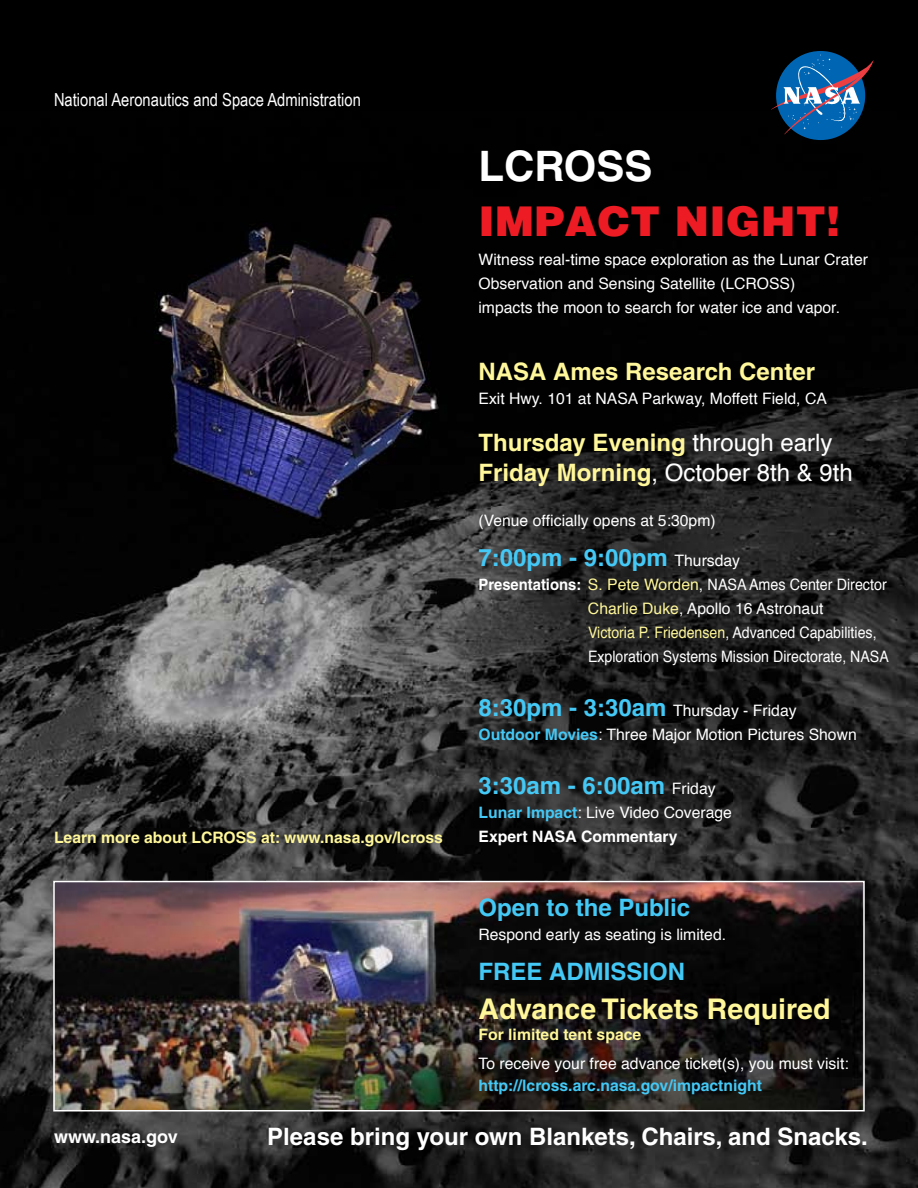
<style>
.page{position:relative;width:918px;height:1188px;background:#fff}
.page>*{position:absolute;margin:0;border:0;box-sizing:border-box;transform-origin:0 0}
.t1{font:900 42px "Helvetica";color:#ed1c24}
.t2{font:700 42px "Helvetica";color:#fff}
.t3{font:700 28.5px "Helvetica";color:#fff799}
.t4{font:700 24px/30px "Helvetica";color:#fff799}
.t5{font:700 24px "Helvetica";color:#44c8f5}
.t6{font:700 24px "Helvetica";color:#fff}
.t7{font:18px "Arial Narrow";color:#fff}
.t8{font:700 18px "Helvetica";color:#fff}
.t9{font:15.75px/24px "Helvetica";color:#fff}
.t10{font:700 15.75px "Helvetica";color:#fff799}
.t11{font:700 15.75px/24px "Helvetica";color:#fff}
.t12{font:700 15.75px "Helvetica";color:#44c8f5}
.s1{font-weight:400;color:#fff}
.s2{font-weight:400;font-size:15.75px;color:#fff}
.s3{font-weight:700}
.s4{color:#fff799}
.s5{font-weight:700;font-size:24px;color:#44c8f5}
.s6{font-weight:700;color:#44c8f5}
.s7{color:#44c8f5}
.s8{font-weight:400}
</style>
<div class="page">
<img style="left:0;top:0;width:918px;height:1188px">
<img style="left:56px;top:884px;width:806px;height:225px">
<div style="left:53px;top:881px;width:812px;height:231px;border:2px solid #fff"></div>
<div style="left:776px;top:51px;width:89px;height:89px;background:#0066b3;border-radius:50%"></div>
<svg style="left:771px;top:55px;width:103px;height:80px"></svg>
<p class="t7" style="left:54px;top:89px;width:308px">National Aeronautics and Space Administration</p>
<p class="t10" style="left:54px;top:828px;width:391px">Learn more about LCROSS at: www.nasa.gov/lcross</p>
<h1 class="t2" style="left:478px;top:141px;width:176px">LCROSS</h1>
<h1 class="t1" style="left:478px;top:196px;width:363px">IMPACT NIGHT!</h1>
<p class="t9" style="left:478px;top:248px;width:391px">Witness real-time space exploration as the Lunar Crater<br>Observation and Sensing Satellite (LCROSS)<br>impacts the moon to search for water ice and vapor.</p>
<h3 class="t4" style="left:478px;top:357px;width:338px">NASA Ames Research Center</h3>
<p class="t9" style="left:478px;top:387px;width:350px">Exit Hwy. 101 at NASA Parkway, Moffett Field, CA</p>
<h3 class="t4" style="left:478px;top:427px;width:376px">Thursday Evening <span class="s1">through early<br></span>Friday Morning<span class="s1">, October 8th &amp; 9th</span></h3>
<p class="t9" style="left:478px;top:509px;width:239px">(Venue officially opens at 5:30pm)</p>
<h3 class="t5" style="left:478px;top:543px;width:263px">7:00pm - 9:00pm <span class="s2">Thursday</span></h3>
<p class="t9" style="left:588px;top:573px;width:302px;text-indent:-109px"><span class="s3">Presentations:</span> <span class="s4">S. Pete Worden</span>, NASA Ames Center Director <span class="s4">Charlie Duke</span>, Apollo 16 Astronaut<br><span class="s4">Victoria P. Friedensen</span>, Advanced Capabilities, Exploration Systems Mission Directorate, NASA</p>
<p class="t9" style="left:478px;top:699px;width:380px"><span class="s5">8:30pm - 3:30am</span> Thursday - Friday<br><span class="s6">Outdoor Movies</span>: Three Major Motion Pictures Shown</p>
<h3 class="t5" style="left:478px;top:771px;width:239px">3:30am - 6:00am <span class="s2">Friday</span></h3>
<p class="t11" style="left:479px;top:801px;width:255px"><span class="s7">Lunar Impact</span><span class="s8">: Live Video Coverage<br></span>Expert NASA Commentary</p>
<h3 class="t5" style="left:478px;top:892px;width:213px">Open to the Public</h3>
<p class="t9" style="left:478px;top:922px;width:249px">Respond early as seating is limited.</p>
<h3 class="t5" style="left:478px;top:957px;width:208px">FREE ADMISSION</h3>
<h2 class="t3" style="left:478px;top:992px;width:353px">Advance Tickets Required</h2>
<p class="t10" style="left:478px;top:1025px;width:164px">For limited tent space</p>
<p class="t9" style="left:478px;top:1051px;width:372px">To receive your free advance ticket(s), you must visit:</p>
<p class="t12" style="left:478px;top:1076px;width:285px">http://lcross.arc.nasa.gov/impactnight</p>
<p class="t8" style="left:54px;top:1125px;width:125px">www.nasa.gov</p>
<h3 class="t6" style="left:267px;top:1122px;width:602px">Please bring your own Blankets, Chairs, and Snacks.</h3>
</div>
